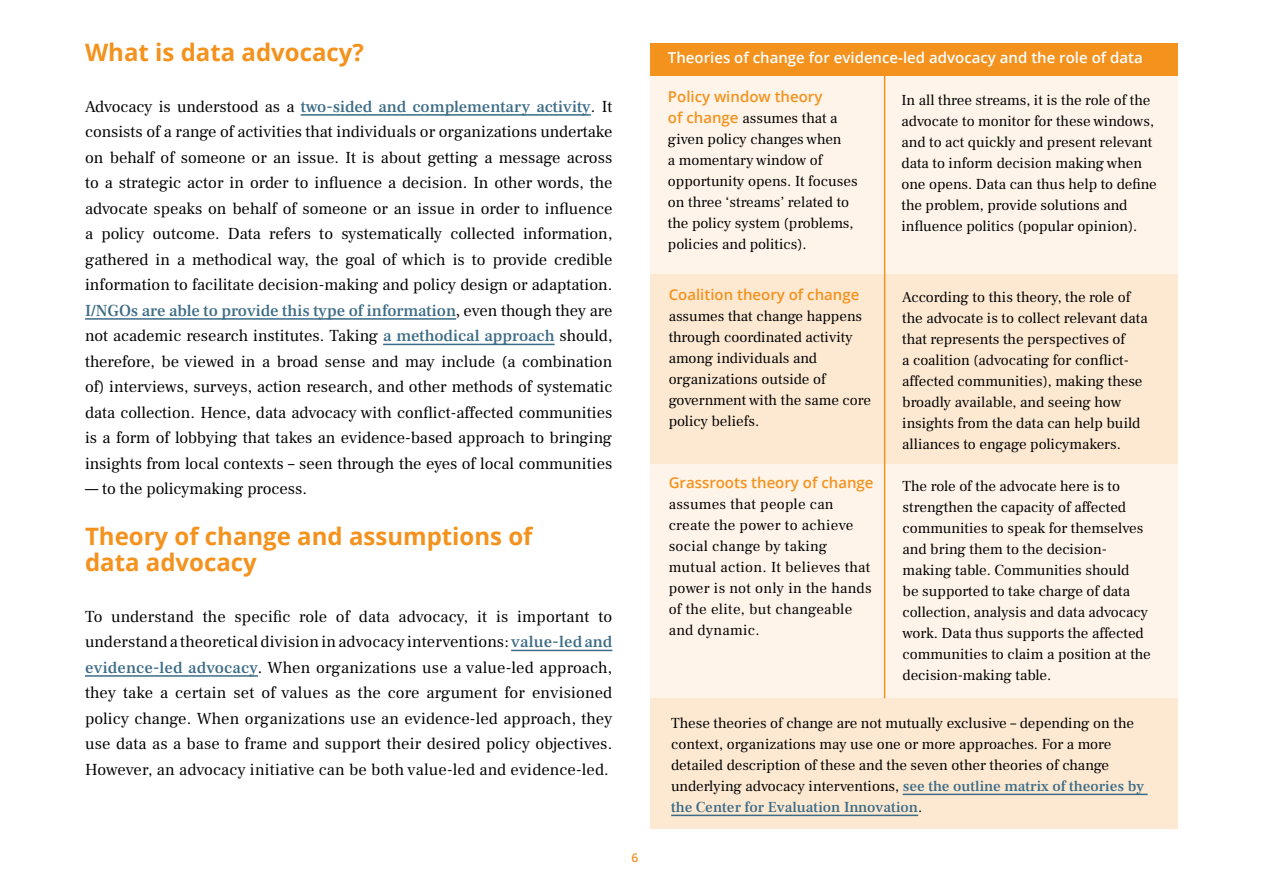
<style>
.page{position:relative;width:1263px;height:893px;background:#fff}
.page>*{position:absolute;margin:0;border:0;box-sizing:border-box;transform-origin:0 0}
.t1{font:700 24px/25.5px "Open Sans";color:#f4921e}
.t2{font:16.5px/25.5px "Frank Ruhl Libre";color:#000;text-align:justify}
.t3{font:15px/21px "Frank Ruhl Libre";color:#000}
.t4{font:15px/21px "Frank Ruhl Libre";letter-spacing:.02em;color:#000}
.t5{font:600 15px "Open Sans";color:#f4921e}
.t6{font:600 15px "Open Sans";color:#fff}
.t7{font:600 12px "Open Sans";color:#f4921e}
.s1{font-weight:500;color:#3d6c86}
.s2{font-family:"Minion Pro"}
.s3{font-family:"Open Sans";font-weight:600;color:#f4921e}
</style>
<div class="page">
<div style="left:650px;top:43px;width:527px;height:232px;background:#fef4e9"></div>
<div style="left:650px;top:43px;width:527px;height:32px;background:#f4921e"></div>
<div style="left:650px;top:464px;width:527px;height:234px;background:#fef4e9"></div>
<div style="left:650px;top:698px;width:527px;height:131px;background:#fde9d2"></div>
<div style="left:650px;top:275px;width:527px;height:189px;background:#fde9d2"></div>
<hr style="left:884px;top:75px;width:1px;height:623px;background:#f4921e">
<hr style="left:903px;top:794px;width:245px;height:1px;background:#3d6c86">
<hr style="left:671px;top:815px;width:247px;height:1px;background:#3d6c86">
<hr style="left:301px;top:114px;width:290px;height:2px;background:#3d6c86">
<hr style="left:85px;top:318px;width:371px;height:2px;background:#3d6c86">
<hr style="left:383px;top:344px;width:172px;height:1px;background:#3d6c86">
<hr style="left:511px;top:650px;width:101px;height:1px;background:#3d6c86">
<hr style="left:85px;top:675px;width:173px;height:2px;background:#3d6c86">
<h1 class="t1" style="left:85px;top:39px;width:280px">What is data advocacy?</h1>
<p class="t2" style="left:85px;top:94px;width:529px">Advocacy is understood as a <span class="s1">two-sided and complementary activity</span>. It consists of a range of activities that individuals or organizations undertake on behalf of someone or an issue. It is about getting a message across to a strategic actor in order to influence a decision. In other words, the advocate speaks on behalf of someone or an issue in order to influence a policy outcome. Data refers to systematically collected information, gathered in a methodical way, the goal of which is to provide credible information to facilitate decision-making and policy design or adaptation.<br><span class="s1">I/NGOs are able to provide this type of information</span><span class="s2">,</span> even though they are not academic research institutes. Taking <span class="s1">a methodical approach</span> should, therefore, be viewed in a broad sense and may include (a combination of) interviews, surveys, action research, and other methods of systematic data collection. Hence, data advocacy with conflict-affected communities is a form of lobbying that takes an evidence-based approach to bringing insights from local contexts – seen through the eyes of local communities</p>
<p class="t2" style="left:85px;top:476px;width:223px">— to the policymaking process.</p>
<h1 class="t1" style="left:85px;top:523px;width:449px">Theory of change and assumptions of data advocacy</h1>
<p class="t2" style="left:85px;top:604px;width:529px">To understand the specific role of data advocacy, it is important to understand a theoretical division in advocacy interventions: <span class="s1">value-led and evidence-led advocacy</span><span class="s2">.</span> When organizations use a value-led approach, they take a certain set of values as the core argument for envisioned policy change. When organizations use an evidence-led approach, they use data as a base to frame and support their desired policy objectives.<br>However, an advocacy initiative can be both value-led and evidence-led.</p>
<p class="t7" style="left:631px;top:850px;width:8px">6</p>
<p class="t6" style="left:668px;top:47px;width:476px">Theories of change for evidence-led advocacy and the role of data</p>
<p class="t5" style="left:668px;top:86px;width:156px">Policy window theory</p>
<p class="t3" style="left:668px;top:107px;width:191px"><span class="s3">of change</span> assumes that a given policy changes when<br>a momentary window of opportunity opens. It focuses on three ‘streams’ related to the policy system (problems, policies and politics).</p>
<p class="t3" style="left:901px;top:89px;width:257px">In all three streams, it is the role of the advocate to monitor for these windows, and to act quickly and present relevant data to inform decision making when one opens. Data can thus help to define the problem, provide solutions and influence politics (popular opinion).</p>
<p class="t5" style="left:669px;top:284px;width:192px">Coalition theory of change</p>
<p class="t3" style="left:669px;top:306px;width:204px">assumes that change happens through coordinated activity among individuals and organizations outside of government with the same core policy beliefs.</p>
<p class="t3" style="left:902px;top:287px;width:247px">According to this theory, the role of the advocate is to collect relevant data that represents the perspectives of<br>a coalition (advocating for conflict&shy;affected communities), making these broadly available, and seeing how insights from the data can help build alliances to engage policymakers.</p>
<p class="t5" style="left:669px;top:473px;width:206px">Grassroots theory of change</p>
<p class="t4" style="left:669px;top:494px;width:204px">assumes that people can create the power to achieve social change by taking mutual action. It believes that power is not only in the hands of the elite, but changeable and dynamic.</p>
<p class="t3" style="left:903px;top:476px;width:250px">The role of the advocate here is to strengthen the capacity of affected communities to speak for themselves and bring them to the decision&shy;making table. Communities should<br>be supported to take charge of data collection, analysis and data advocacy work. Data thus supports the affected communities to claim a position at the decision-making table.</p>
<p class="t3" style="left:671px;top:713px;width:474px">These theories of change are not mutually exclusive – depending on the context, organizations may use one or more approaches. For a more detailed description of these and the seven other theories of change underlying advocacy interventions, <span class="s1">see the outline matrix of theories by the Center for Evaluation Innovation</span>.</p>
</div>
